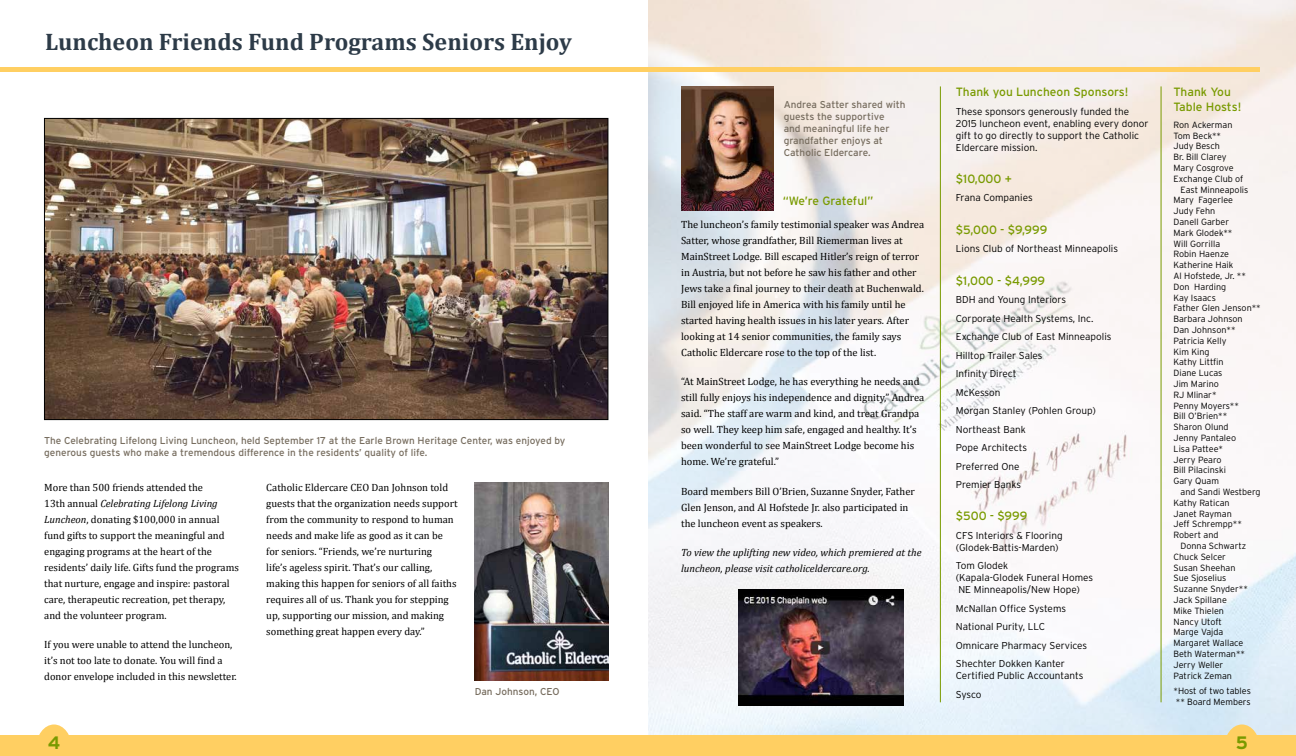
<style>
.page{position:relative;width:1296px;height:756px;background:#fff}
.page>*{position:absolute;margin:0;border:0;box-sizing:border-box;transform-origin:0 0}
.t1{font:700 24px "Cambria";color:#2d3b48}
.t2{font:700 18px "Interstate";color:#799a00}
.t3{font:12px/14.4px "Interstate";color:#799a00}
.t4{font:10.5px/16px "Cambria";color:#000}
.t5{font:italic 10.5px/16px "Cambria";color:#000}
.t6{font:300 10px/18.5px "Interstate";color:#000}
.t7{font:10px/12px "Interstate";color:#776d5f}
.t8{font:300 9px/11.1px "Interstate";color:#000}
.s1{font-style:italic}
</style>
<div class="page">
<img style="left:648px;top:0;width:648px;height:735px">
<img style="left:46px;top:120px;width:560px;height:298px">
<div style="left:44px;top:118px;width:564px;height:302px;border:1px solid #000"></div>
<div style="left:0;top:67px;width:1260px;height:5px;background:#ffcf62"></div>
<img style="left:475px;top:483px;width:134px;height:198px">
<img style="left:681px;top:86px;width:93px;height:125px">
<hr style="left:1161px;top:86px;width:1px;height:616px;background:#799a00">
<hr style="left:940px;top:86px;width:1px;height:616px;background:#799a00">
<img style="left:739px;top:590px;width:165px;height:115px">
<div style="left:0;top:735px;width:1296px;height:21px;background:#ffcf62"></div>
<svg style="left:39px;top:724px;width:30px;height:11px"></svg>
<svg style="left:1224px;top:724px;width:36px;height:11px"></svg>
<h1 class="t1" style="left:45px;top:25px;width:528px">Luncheon Friends Fund Programs Seniors Enjoy</h1>
<p class="t7" style="left:44px;top:434px;width:523px">The Celebrating Lifelong Living Luncheon, held September 17 at the Earle Brown Heritage Center, was enjoyed by generous guests who make a tremendous difference in the residents’ quality of life.</p>
<p class="t4" style="left:44px;top:479px;width:196px">More than 500 friends attended the<br>13th annual <span class="s1">Celebrating Lifelong Living Luncheon</span>, donating $100,000 in annual fund gifts to support the meaningful and engaging programs at the heart of the residents’ daily life. Gifts fund the programs that nurture, engage and inspire: pastoral care, therapeutic recreation, pet therapy, and the volunteer program.</p>
<p class="t4" style="left:44px;top:637px;width:194px">If you were unable to attend the luncheon, it’s not too late to donate. You will find a donor envelope included in this newsletter.</p>
<p class="t4" style="left:266px;top:479px;width:193px">Catholic Eldercare CEO Dan Johnson told guests that the organization needs support from the community to respond to human needs and make life as good as it can be for seniors. “Friends, we’re nurturing<br>life’s ageless spirit. That’s our calling, making this happen for seniors of all faiths requires all of us. Thank you for stepping up, supporting our mission, and making something great happen every day.”</p>
<p class="t7" style="left:475px;top:686px;width:86px">Dan Johnson, CEO</p>
<p class="t7" style="left:784px;top:98px;width:123px">Andrea Satter shared with guests the supportive<br>and meaningful life her grandfather enjoys at<br>Catholic Eldercare.</p>
<p class="t3" style="left:783px;top:194px;width:92px">“We’re Grateful”</p>
<p class="t4" style="left:681px;top:216px;width:245px">The luncheon’s family testimonial speaker was Andrea Satter, whose grandfather, Bill Riemerman lives at MainStreet Lodge. Bill escaped Hitler’s reign of terror in Austria, but not before he saw his father and other Jews take a final journey to their death at Buchenwald.<br>Bill enjoyed life in America with his family until he started having health issues in his later years. After looking at 14 senior communities, the family says Catholic Eldercare rose to the top of the list.</p>
<p class="t4" style="left:681px;top:373px;width:245px">“At MainStreet Lodge, he has everything he needs and still fully enjoys his independence and dignity,” Andrea said. “The staff are warm and kind, and treat Grandpa so well. They keep him safe, engaged and healthy. It’s been wonderful to see MainStreet Lodge become his home. We’re grateful.”</p>
<p class="t4" style="left:681px;top:483px;width:235px">Board members Bill O’Brien, Suzanne Snyder, Father<br>Glen Jenson, and Al Hofstede Jr. also participated in the luncheon event as speakers.</p>
<p class="t5" style="left:681px;top:544px;width:242px">To view the uplifting new video, which premiered at the luncheon, please visit catholiceldercare.org.</p>
<p class="t3" style="left:956px;top:85px;width:174px">Thank you Luncheon Sponsors!</p>
<p class="t6" style="left:956px;top:105px;width:194px;line-height:12px">These sponsors generously funded the 2015 luncheon event, enabling every donor gift to go directly to support the Catholic Eldercare mission.</p>
<p class="t3" style="left:956px;top:171px;width:58px">$10,000 +</p>
<p class="t6" style="left:956px;top:189px;width:78px">Frana Companies</p>
<p class="t3" style="left:956px;top:222px;width:93px">$5,000 - $9,999</p>
<p class="t6" style="left:956px;top:240px;width:164px">Lions Club of Northeast Minneapolis</p>
<p class="t3" style="left:956px;top:273px;width:91px">$1,000 - $4,999</p>
<p class="t6" style="left:956px;top:290px;width:157px">BDH and Young Interiors<br>Corporate Health Systems, Inc.<br>Exchange Club of East Minneapolis<br>Hilltop Trailer Sales<br>Infinity Direct<br>McKesson<br>Morgan Stanley (Pohlen Group)<br>Northeast Bank<br>Pope Architects<br>Preferred One<br>Premier Banks</p>
<p class="t3" style="left:956px;top:509px;width:73px">$500 - $999</p>
<p class="t6" style="left:956px;top:529px;width:108px;line-height:12px">CFS Interiors &amp; Flooring (Glodek-Battis-Marden)</p>
<p class="t6" style="left:956px;top:560px;width:139px;line-height:12px">Tom Glodek<br>(Kapala-Glodek Funeral Homes<br>NE Minneapolis/New Hope)</p>
<p class="t6" style="left:956px;top:599px;width:133px">McNallan Office Systems<br>National Purity, LLC<br>Omnicare Pharmacy Services<br>Shechter Dokken Kanter</p>
<p class="t6" style="left:956px;top:666px;width:129px">Certified Public Accountants<br>Sysco</p>
<p class="t3" style="left:1174px;top:85px;width:69px">Thank You<br>Table Hosts!</p>
<p class="t8" style="left:1174px;top:119px;width:61px">Ron Ackerman</p>
<p class="t8" style="left:1174px;top:130px;width:49px">Tom Beck**</p>
<p class="t8" style="left:1174px;top:141px;width:48px">Judy Besch</p>
<p class="t8" style="left:1174px;top:151px;width:55px">Br. Bill Clarey</p>
<p class="t8" style="left:1174px;top:162px;width:62px">Mary Cosgrove</p>
<p class="t8" style="left:1174px;top:173px;width:71px">Exchange Club of</p>
<p class="t8" style="left:1181px;top:184px;width:69px">East Minneapolis</p>
<p class="t8" style="left:1174px;top:195px;width:61px">Mary Fagerlee</p>
<p class="t8" style="left:1174px;top:205px;width:43px">Judy Fehn</p>
<p class="t8" style="left:1174px;top:216px;width:57px">Danell Garber</p>
<p class="t8" style="left:1174px;top:227px;width:60px">Mark Glodek**</p>
<p class="t8" style="left:1174px;top:238px;width:48px">Will Gorrilla</p>
<p class="t8" style="left:1174px;top:249px;width:57px">Robin Haenze</p>
<p class="t8" style="left:1174px;top:259px;width:61px">Katherine Haik</p>
<p class="t8" style="left:1174px;top:270px;width:74px">Al Hofstede, Jr. **</p>
<p class="t8" style="left:1174px;top:281px;width:54px">Don Harding</p>
<p class="t8" style="left:1174px;top:292px;width:44px">Kay Isaacs</p>
<p class="t8" style="left:1174px;top:303px;width:89px">Father Glen Jenson**</p>
<p class="t8" style="left:1174px;top:313px;width:71px">Barbara Johnson</p>
<p class="t8" style="left:1174px;top:324px;width:64px">Dan Johnson**</p>
<p class="t8" style="left:1174px;top:335px;width:54px">Patricia Kelly</p>
<p class="t8" style="left:1174px;top:346px;width:38px">Kim King</p>
<p class="t8" style="left:1174px;top:357px;width:52px">Kathy Littfin</p>
<p class="t8" style="left:1174px;top:367px;width:50px">Diane Lucas</p>
<p class="t8" style="left:1174px;top:378px;width:47px">Jim Marino</p>
<p class="t8" style="left:1174px;top:389px;width:45px">RJ Mlinar*</p>
<p class="t8" style="left:1174px;top:400px;width:67px">Penny Moyers**</p>
<p class="t8" style="left:1174px;top:411px;width:55px">Bill O’Brien**</p>
<p class="t8" style="left:1174px;top:421px;width:57px">Sharon Olund</p>
<p class="t8" style="left:1174px;top:432px;width:64px">Jenny Pantaleo</p>
<p class="t8" style="left:1174px;top:443px;width:51px">Lisa Pattee*</p>
<p class="t8" style="left:1174px;top:454px;width:50px">Jerry Pearo</p>
<p class="t8" style="left:1174px;top:465px;width:54px">Bill Pilacinski</p>
<p class="t8" style="left:1174px;top:475px;width:47px">Gary Quam</p>
<p class="t8" style="left:1181px;top:486px;width:82px">and Sandi Westberg</p>
<p class="t8" style="left:1174px;top:497px;width:58px">Kathy Ratican</p>
<p class="t8" style="left:1174px;top:508px;width:60px">Janet Rayman</p>
<p class="t8" style="left:1174px;top:519px;width:70px">Jeff Schrempp**</p>
<p class="t8" style="left:1174px;top:529px;width:47px">Robert and</p>
<p class="t8" style="left:1181px;top:540px;width:67px">Donna Schwartz</p>
<p class="t8" style="left:1174px;top:551px;width:54px">Chuck Selcer</p>
<p class="t8" style="left:1174px;top:562px;width:64px">Susan Sheehan</p>
<p class="t8" style="left:1174px;top:573px;width:54px">Sue Sjoselius</p>
<p class="t8" style="left:1174px;top:583px;width:76px">Suzanne Snyder**</p>
<p class="t8" style="left:1174px;top:594px;width:55px">Jack Spillane</p>
<p class="t8" style="left:1174px;top:605px;width:52px">Mike Thielen</p>
<p class="t8" style="left:1174px;top:616px;width:50px">Nancy Utoft</p>
<p class="t8" style="left:1174px;top:627px;width:51px">Marge Vajda</p>
<p class="t8" style="left:1174px;top:637px;width:71px">Margaret Wallace</p>
<p class="t8" style="left:1174px;top:648px;width:73px">Beth Waterman**</p>
<p class="t8" style="left:1174px;top:659px;width:51px">Jerry Weller</p>
<p class="t8" style="left:1174px;top:670px;width:60px">Patrick Zeman</p>
<p class="t8" style="left:1174px;top:685px;width:79px">*Host of two tables ** Board Members</p>
<h2 class="t2" style="left:48px;top:733px;width:14px">4</h2>
<h2 class="t2" style="left:1236px;top:733px;width:14px">5</h2>
</div>
